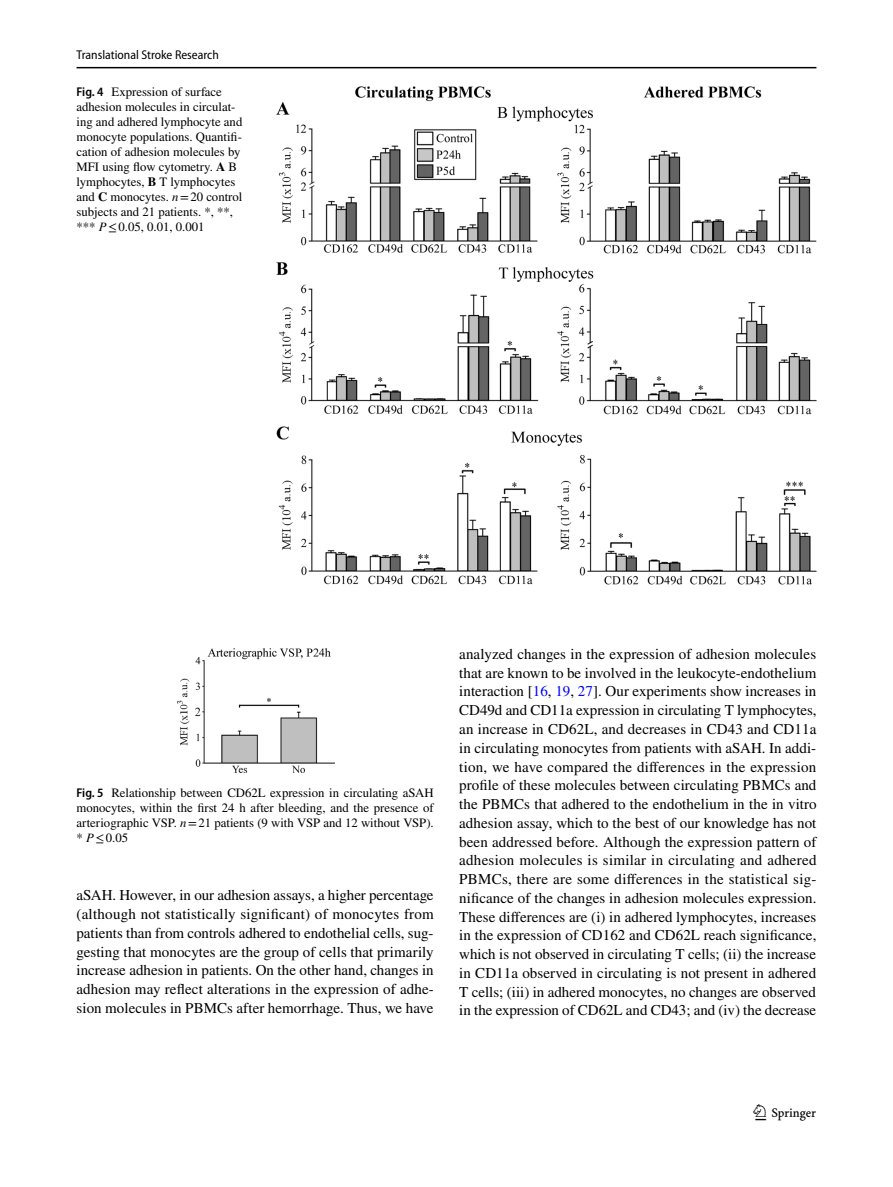
<style>
.page{position:relative;width:893px;height:1187px;background:#fff}
.page>*{position:absolute;margin:0;border:0;box-sizing:border-box;transform-origin:0 0}
.t1{font:22.5px "Springnew Regular 3";color:#000}
.t2{font:15px/18.8px "STIX";color:#000;text-align:justify}
.t3{font:12.75px/15px "STIX";color:#000}
.t4{font:semi-condensed 12.75px "Myriad Pro";color:#000}
.s1{font-family:"Myriad Pro";font-weight:600;font-stretch:semi-condensed}
.s2{font-weight:700}
.s3{font-style:italic}
.s4{color:#00f}
</style>
<div class="page">
<hr style="left:77px;top:67px;width:739px;height:1px;background:#000">
<img style="left:276px;top:87px;width:540px;height:497px">
<img style="left:178px;top:648px;width:157px;height:124px">
<p class="t4" style="left:77px;top:48px;width:144px">Translational Stroke Research</p>
<p class="t3" style="left:77px;top:85px;width:167px"><span class="s1">Fig. 4</span> Expression of surface adhesion molecules in circulat&shy;ing and adhered lymphocyte and monocyte populations. Quantifi&shy;cation of adhesion molecules by<br>MFI using flow cytometry. <span class="s2">A</span> B lymphocytes, <span class="s2">B</span> T lymphocytes and <span class="s2">C</span> monocytes. <span class="s3">n</span>=20 control subjects and 21 patients. *, **, *** <span class="s3">P</span>≤0.05, 0.01, 0.001</p>
<p class="t3" style="left:77px;top:786px;width:359px;text-align:justify"><span class="s1">Fig. 5</span> Relationship between CD62L expression in circulating aSAH monocytes, within the first 24 h after bleeding, and the presence of arteriographic VSP. <span class="s3">n</span>=21 patients (9 with VSP and 12 without VSP). * <span class="s3">P</span>≤0.05</p>
<p class="t2" style="left:77px;top:886px;width:359px">aSAH. However, in our adhesion assays, a higher percentage (although not statistically significant) of monocytes from patients than from controls adhered to endothelial cells, sug&shy;gesting that monocytes are the group of cells that primarily increase adhesion in patients. On the other hand, changes in adhesion may reflect alterations in the expression of adhe&shy;sion molecules in PBMCs after hemorrhage. Thus, we have</p>
<p class="t2" style="left:459px;top:645px;width:359px">analyzed changes in the expression of adhesion molecules that are known to be involved in the leukocyte-endothelium interaction [<span class="s4">16</span>, <span class="s4">19</span>, <span class="s4">27</span>]. Our experiments show increases in CD49d and CD11a expression in circulating T lymphocytes, an increase in CD62L, and decreases in CD43 and CD11a in circulating monocytes from patients with aSAH. In addi&shy;tion, we have compared the differences in the expression profile of these molecules between circulating PBMCs and the PBMCs that adhered to the endothelium in the in vitro adhesion assay, which to the best of our knowledge has not been addressed before. Although the expression pattern of adhesion molecules is similar in circulating and adhered PBMCs, there are some differences in the statistical sig&shy;nificance of the changes in adhesion molecules expression.<br>These differences are (i) in adhered lymphocytes, increases in the expression of CD162 and CD62L reach significance, which is not observed in circulating T cells; (ii) the increase in CD11a observed in circulating is not present in adhered T cells; (iii) in adhered monocytes, no changes are observed in the expression of CD62L and CD43; and (iv) the decrease</p>
<h1 class="t1" style="left:755px;top:1104px;width:62px">1 3</h1>
</div>
